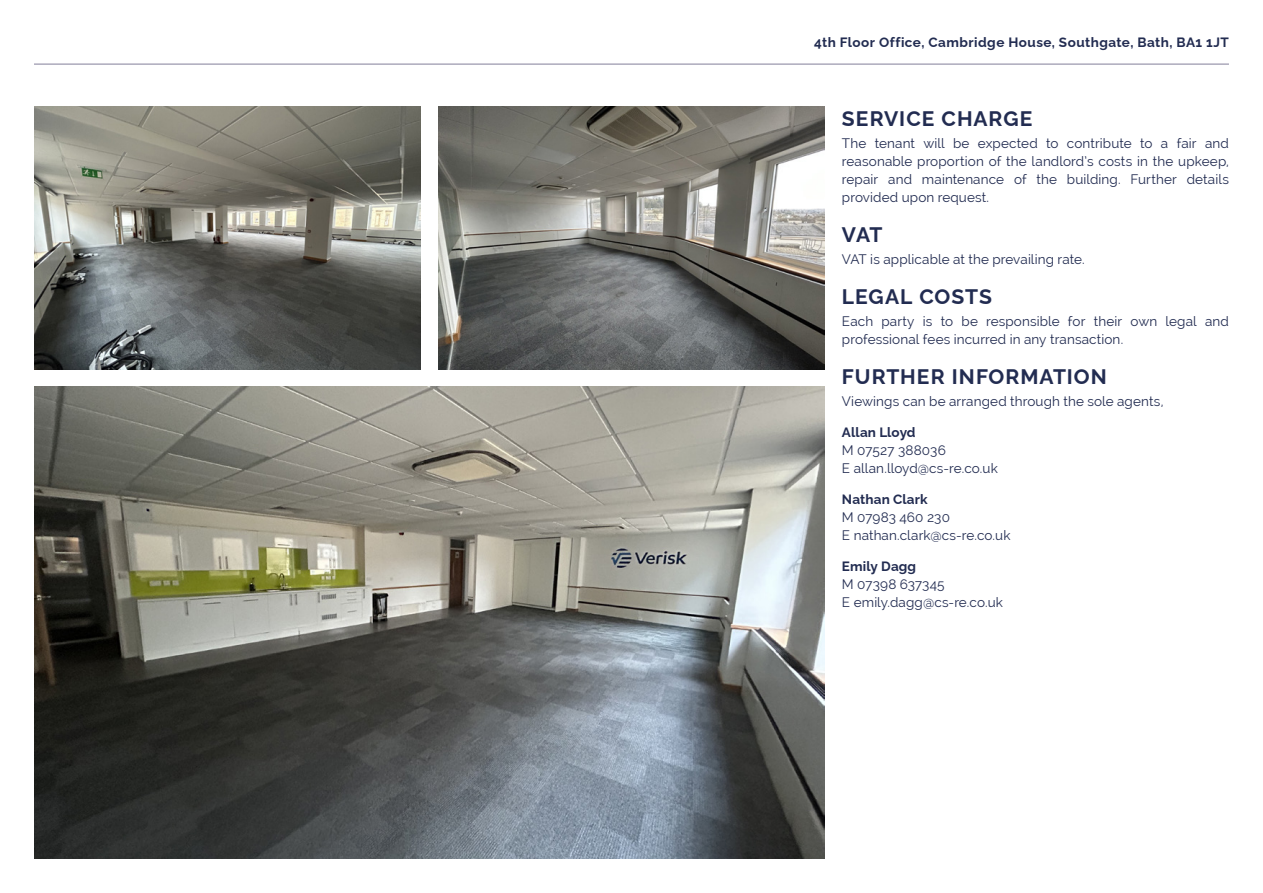
<style>
.page{position:relative;width:1263px;height:893px;background:#fff}
.page>*{position:absolute;margin:0;border:0;box-sizing:border-box;transform-origin:0 0}
.t1{font:700 21px "Raleway";letter-spacing:.04em;color:#222c51}
.t2{font:13.5px/18px "Raleway";letter-spacing:.01em;color:#222c51}
.t3{font:700 13.5px "Raleway";letter-spacing:.025em;color:#222c51}
.t4{font:700 13.5px "Raleway";letter-spacing:.005em;color:#222c51}
</style>
<div class="page">
<hr style="left:34px;top:64px;width:1195px;height:1px;background:#827e99">
<img style="left:34px;top:387px;width:791px;height:472px">
<img style="left:438px;top:106px;width:387px;height:264px">
<img style="left:34px;top:106px;width:387px;height:264px">
<p class="t3" style="left:814px;top:31px;width:416px">4th Floor Office, Cambridge House, Southgate, Bath, BA1 1JT</p>
<h1 class="t1" style="left:842px;top:102px;width:192px">SERVICE CHARGE</h1>
<p class="t2" style="left:842px;top:135px;width:388px;text-align:justify">The tenant will be expected to contribute to a fair and reasonable proportion of the landlord’s costs in the upkeep, repair and maintenance of the building. Further details provided upon request.</p>
<h1 class="t1" style="left:842px;top:218px;width:42px">VAT</h1>
<p class="t2" style="left:842px;top:251px;width:244px">VAT is applicable at the prevailing rate.</p>
<h1 class="t1" style="left:842px;top:280px;width:151px">LEGAL COSTS</h1>
<p class="t2" style="left:842px;top:313px;width:388px">Each party is to be responsible for their own legal and professional fees incurred in any transaction.</p>
<h1 class="t1" style="left:842px;top:360px;width:266px">FURTHER INFORMATION</h1>
<p class="t2" style="left:842px;top:393px;width:323px">Viewings can be arranged through the sole agents,</p>
<p class="t4" style="left:842px;top:422px;width:75px">Allan Lloyd</p>
<p class="t2" style="left:842px;top:441px;width:157px">M 07527 388036<br>E allan.lloyd@cs-re.co.uk</p>
<p class="t3" style="left:842px;top:488px;width:87px">Nathan Clark</p>
<p class="t2" style="left:842px;top:508px;width:170px">M 07983 460 230<br>E nathan.clark@cs-re.co.uk</p>
<p class="t3" style="left:842px;top:555px;width:76px">Emily Dagg</p>
<p class="t2" style="left:842px;top:575px;width:162px">M 07398 637345<br>E emily.dagg@cs-re.co.uk</p>
</div>
